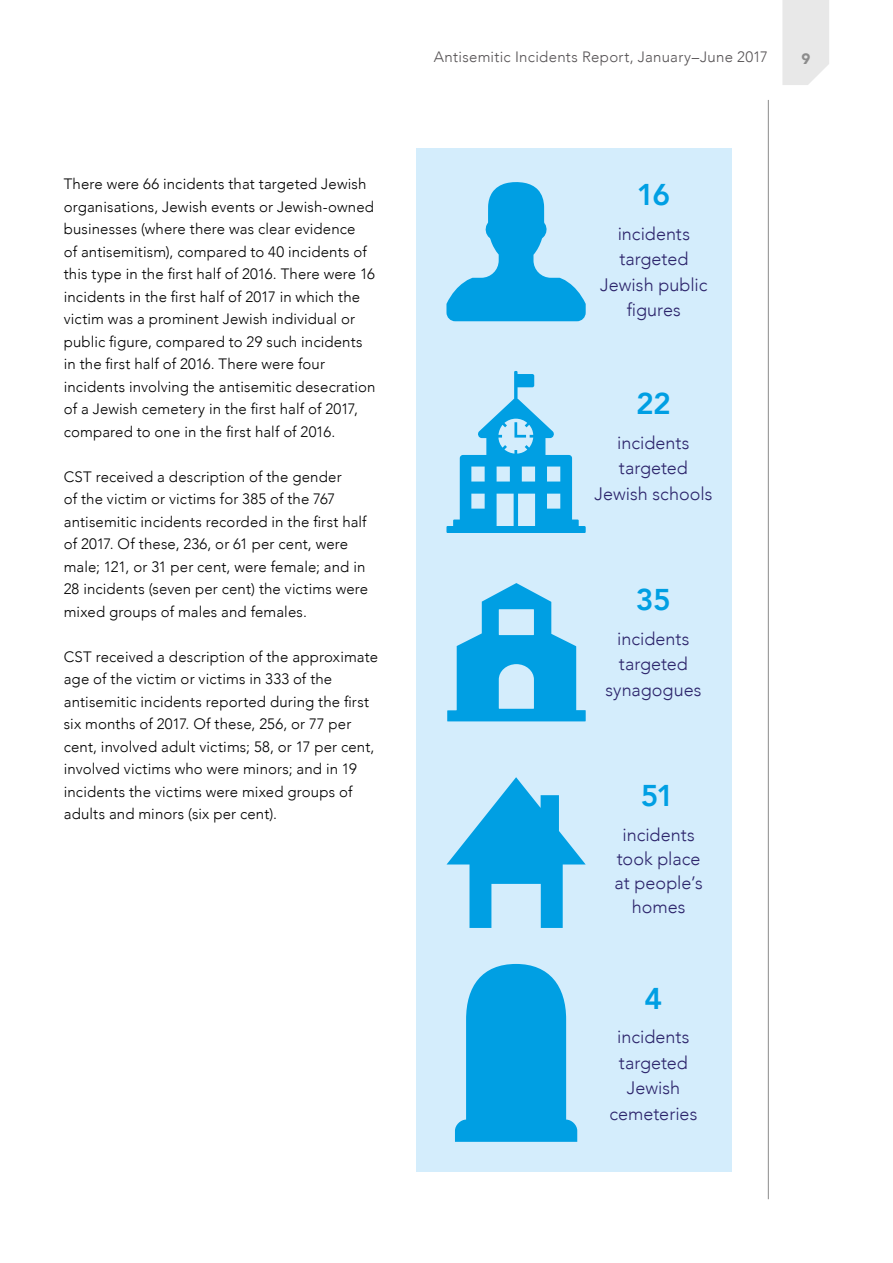
<style>
.page{position:relative;width:893px;height:1263px;background:#fff}
.page>*{position:absolute;margin:0;border:0;box-sizing:border-box;transform-origin:0 0}
.t1{font:800 30px "Avenir";letter-spacing:-.045em;color:#009fe3}
.t2{font:300 18px/25.5px "Avenir";color:#2c246b;text-align:center}
.t3{font:300 15px/22.5px "Avenir";letter-spacing:.01em;color:#000}
.t4{font:300 15px "Avenir";letter-spacing:.02em;color:#555254}
.t5{font:900 15px "Avenir";color:#8c8c8c}
</style>
<div class="page">
<svg style="left:782px;top:0;width:47px;height:85px;background:#e9e9e9"></svg>
<hr style="left:768px;top:100px;width:1px;height:1099px;background:#8c8c8c">
<div style="left:416px;top:148px;width:315px;height:1023px;background:#d4edfc"></div>
<svg style="left:446px;top:777px;width:140px;height:151px"></svg>
<svg style="left:446px;top:371px;width:140px;height:162px"></svg>
<svg style="left:447px;top:583px;width:139px;height:138px"></svg>
<svg style="left:446px;top:182px;width:140px;height:139px"></svg>
<svg style="left:455px;top:964px;width:122px;height:178px"></svg>
<p class="t3" style="left:64px;top:173px;width:313px">There were 66 incidents that targeted Jewish organisations, Jewish events or Jewish-owned businesses (where there was clear evidence<br>of antisemitism), compared to 40 incidents of this type in the first half of 2016. There were 16 incidents in the first half of 2017 in which the victim was a prominent Jewish individual or public figure, compared to 29 such incidents in the first half of 2016. There were four incidents involving the antisemitic desecration of a Jewish cemetery in the first half of 2017, compared to one in the first half of 2016.</p>
<p class="t3" style="left:64px;top:465px;width:306px">CST received a description of the gender<br>of the victim or victims for 385 of the 767 antisemitic incidents recorded in the first half of 2017. Of these, 236, or 61 per cent, were male; 121, or 31 per cent, were female; and in 28 incidents (seven per cent) the victims were mixed groups of males and females.</p>
<p class="t3" style="left:64px;top:645px;width:316px">CST received a description of the approximate age of the victim or victims in 333 of the antisemitic incidents reported during the first six months of 2017. Of these, 256, or 77 per cent, involved adult victims; 58, or 17 per cent, involved victims who were minors; and in 19 incidents the victims were mixed groups of adults and minors (six per cent).</p>
<p class="t4" style="left:434px;top:48px;width:336px">Antisemitic Incidents Report, January–June 2017</p>
<p class="t5" style="left:801px;top:46px;width:10px">9</p>
<h1 class="t1" style="left:637px;top:172px;width:35px">16</h1>
<p class="t2" style="left:600px;top:221px;width:109px">incidents targeted<br>Jewish public figures</p>
<h1 class="t1" style="left:636px;top:380px;width:36px">22</h1>
<p class="t2" style="left:594px;top:430px;width:119px">incidents targeted<br>Jewish schools</p>
<h1 class="t1" style="left:636px;top:576px;width:37px">35</h1>
<p class="t2" style="left:605px;top:626px;width:98px">incidents targeted synagogues</p>
<h1 class="t1" style="left:641px;top:772px;width:35px">51</h1>
<p class="t2" style="left:614px;top:823px;width:90px;line-height:24px">incidents took place at people’s homes</p>
<h1 class="t1" style="left:645px;top:975px;width:19px">4</h1>
<p class="t2" style="left:609px;top:1024px;width:89px">incidents targeted<br>Jewish cemeteries</p>
</div>
